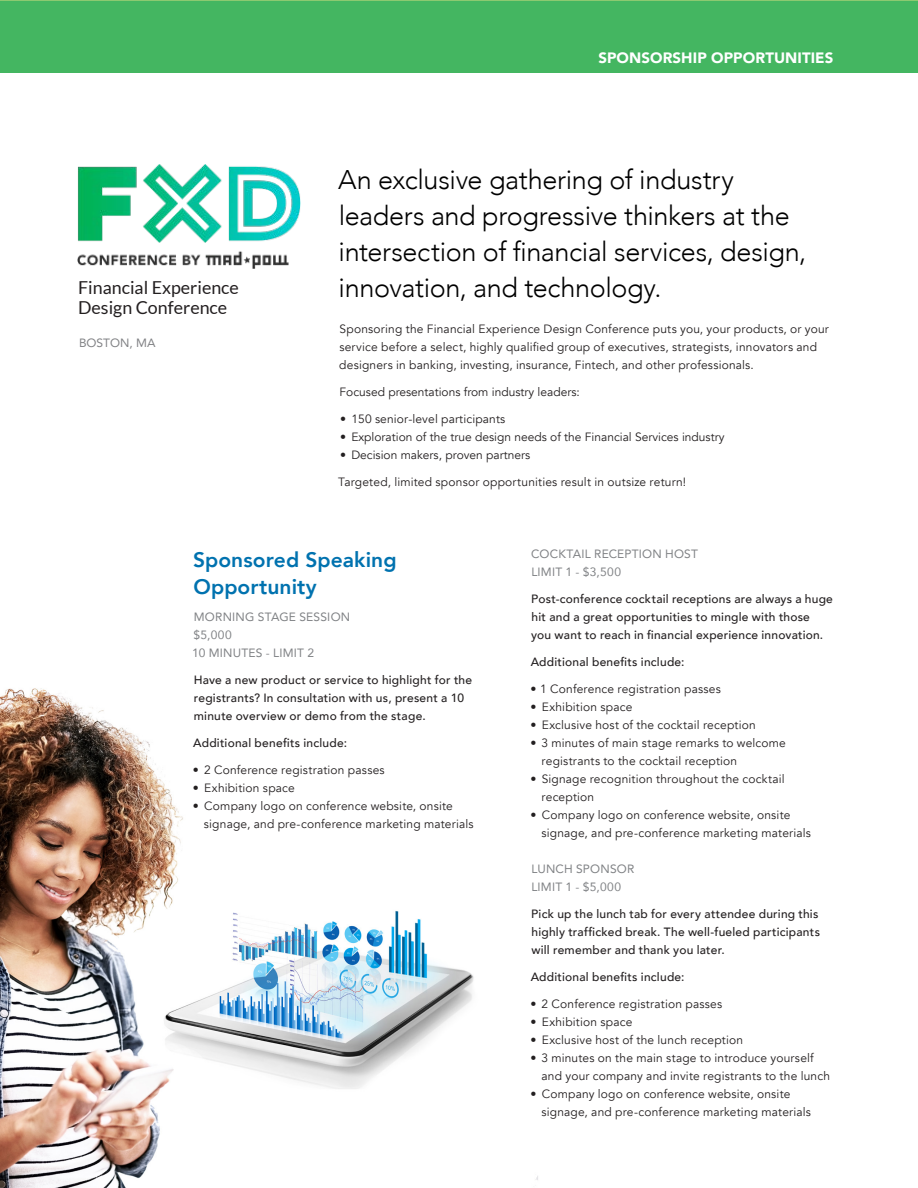
<style>
.page{position:relative;width:918px;height:1188px;background:#fff}
.page>*{position:absolute;margin:0;border:0;box-sizing:border-box;transform-origin:0 0}
.t1{font:300 27px/36px "Avenir";letter-spacing:-.015em;color:#000}
.t2{font:800 21px/27px "Avenir";color:#0072af}
.t3{font:17.85px/20.4px "Lato";color:#231f20}
.t4{font:900 15px "Avenir";letter-spacing:.005em;color:#fff}
.t5{font:12px/18px "Avenir";letter-spacing:.015em;color:#231f20}
.Sponsorship{font:500 12px/18px "Avenir";letter-spacing:.02em;color:#231f20}
.Price{font:12px "Avenir";letter-spacing:.02em;color:#808285}
.t6{font:12px "Avenir";color:#818285}
</style>
<div class="page">
<img style="left:0;top:688px;width:538px;height:500px">
<div style="left:1px;top:1px;width:917px;height:72px;background:#44b661"></div>
<img style="left:77px;top:164px;width:223px;height:105px">
<h3 class="t3" style="left:78px;top:277px;width:162px">Financial Experience<br>Design Conference</h3>
<p class="t6" style="left:79px;top:334px;width:78px">BOSTON, MA</p>
<p class="t4" style="left:598px;top:45px;width:237px">SPONSORSHIP OPPORTUNITIES</p>
<p class="t1" style="left:338px;top:162px;width:469px">An exclusive gathering of industry leaders and progressive thinkers at the intersection of financial services, design, innovation, and technology.</p>
<p class="t5" style="left:339px;top:320px;width:491px">Sponsoring the Financial Experience Design Conference puts you, your products, or your service before a select, highly qualified group of executives, strategists, innovators and designers in banking, investing, insurance, Fintech, and other professionals.</p>
<p class="t5" style="left:340px;top:383px;width:242px">Focused presentations from industry leaders:</p>
<p class="t5" style="left:340px;top:410px;width:166px">• 150 senior-level participants</p>
<p class="t5" style="left:340px;top:428px;width:386px">• Exploration of the true design needs of the Financial Services industry</p>
<p class="t5" style="left:340px;top:446px;width:192px">• Decision makers, proven partners</p>
<p class="t5" style="left:338px;top:473px;width:350px">Targeted, limited sponsor opportunities result in outsize return!</p>
<p class="t2" style="left:193px;top:546px;width:205px">Sponsored Speaking<br>Opportunity</p>
<p class="Price" style="left:194px;top:607px;width:158px">MORNING STAGE SESSION</p>
<p class="Price" style="left:194px;top:625px;width:40px">$5,000</p>
<p class="Price" style="left:192px;top:643px;width:123px">10 MINUTES - LIMIT 2</p>
<p class="Sponsorship" style="left:194px;top:670px;width:280px">Have a new product or service to highlight for the registrants? In consultation with us, present a 10 minute overview or demo from the stage.</p>
<p class="Sponsorship" style="left:193px;top:733px;width:155px">Additional benefits include:</p>
<p class="t5" style="left:193px;top:761px;width:193px">• 2 Conference registration passes</p>
<p class="t5" style="left:193px;top:779px;width:104px">• Exhibition space</p>
<p class="t5" style="left:204px;top:797px;width:271px;text-indent:-11px">• Company logo on conference website, onsite signage, and pre-conference marketing materials</p>
<p class="Price" style="left:531px;top:544px;width:168px">COCKTAIL RECEPTION HOST</p>
<p class="Price" style="left:531px;top:562px;width:91px">LIMIT 1 - $3,500</p>
<p class="Sponsorship" style="left:531px;top:589px;width:303px">Post-conference cocktail receptions are always a huge hit and a great opportunities to mingle with those<br>you want to reach in financial experience innovation.</p>
<p class="Sponsorship" style="left:531px;top:652px;width:155px">Additional benefits include:</p>
<p class="t5" style="left:530px;top:680px;width:192px">• 1 Conference registration passes</p>
<p class="t5" style="left:530px;top:698px;width:104px">• Exhibition space</p>
<p class="t5" style="left:530px;top:716px;width:227px">• Exclusive host of the cocktail reception</p>
<p class="t5" style="left:542px;top:734px;width:246px;text-indent:-11px">• 3 minutes of main stage remarks to welcome registrants to the cocktail reception</p>
<p class="t5" style="left:542px;top:770px;width:245px;text-indent:-11px">• Signage recognition throughout the cocktail reception</p>
<p class="t5" style="left:541px;top:806px;width:271px;text-indent:-11px">• Company logo on conference website, onsite signage, and pre-conference marketing materials</p>
<p class="Price" style="left:531px;top:859px;width:105px">LUNCH SPONSOR</p>
<p class="Price" style="left:531px;top:877px;width:91px">LIMIT 1 - $5,000</p>
<p class="Sponsorship" style="left:531px;top:904px;width:290px">Pick up the lunch tab for every attendee during this highly trafficked break. The well-fueled participants will remember and thank you later.</p>
<p class="Sponsorship" style="left:531px;top:967px;width:155px">Additional benefits include:</p>
<p class="t5" style="left:530px;top:995px;width:193px">• 2 Conference registration passes</p>
<p class="t5" style="left:530px;top:1013px;width:104px">• Exhibition space</p>
<p class="t5" style="left:530px;top:1031px;width:214px">• Exclusive host of the lunch reception</p>
<p class="t5" style="left:542px;top:1049px;width:290px;text-indent:-11px">• 3 minutes on the main stage to introduce yourself and your company and invite registrants to the lunch</p>
<p class="t5" style="left:541px;top:1085px;width:271px;text-indent:-11px">• Company logo on conference website, onsite signage, and pre-conference marketing materials</p>
</div>
